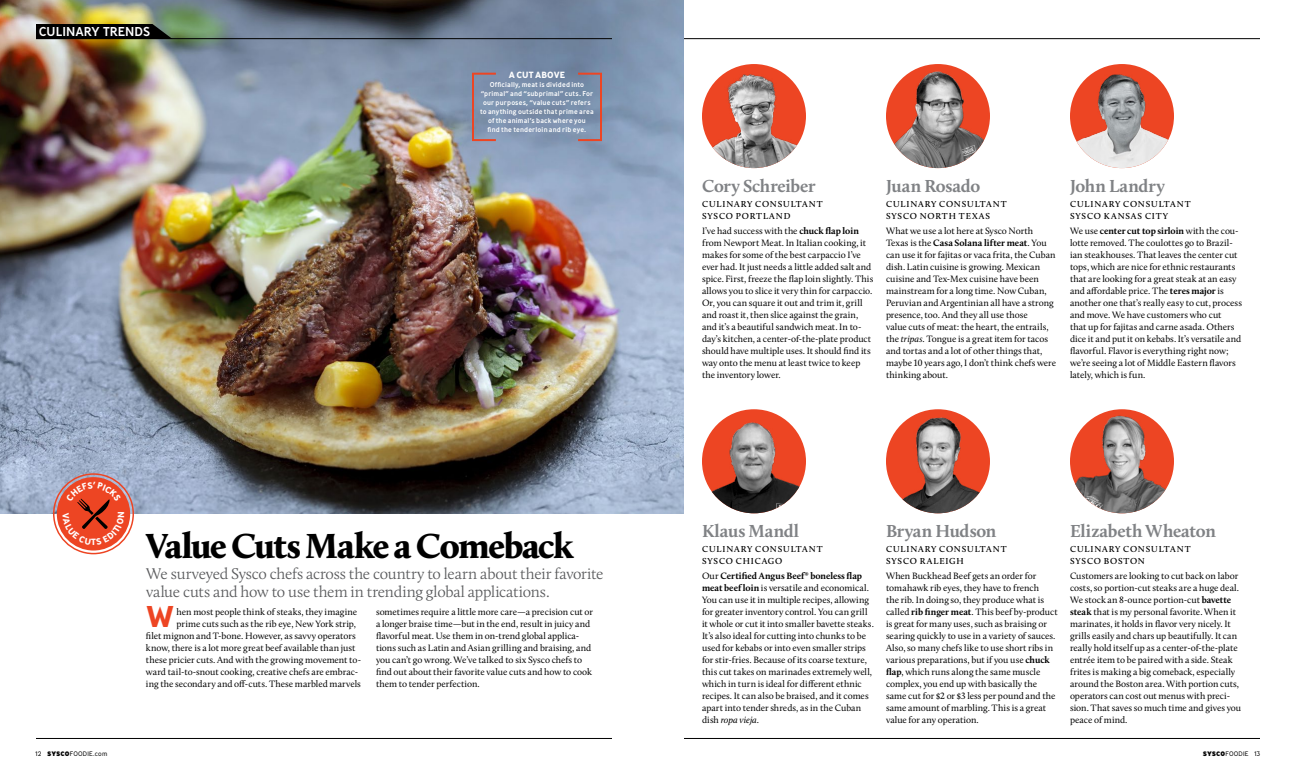
<style>
.page{position:relative;width:1296px;height:779px;background:#fff}
.page>*{position:absolute;margin:0;border:0;box-sizing:border-box;transform-origin:0 0}
.t1{font:900 36px "Calluna";letter-spacing:-.04em;color:#000}
.t2{font:700 30px "Ministry";color:#ed4523}
.t3{font:700 18px "Calluna";letter-spacing:-.01em;color:#808285}
.t4{font:300 16px/18px "Calluna";letter-spacing:-.015em;color:#58595b}
.t5{font:500 12.9px "Ministry";letter-spacing:.005em;color:#fff}
.t6{font:9.5px/12px "Calluna";color:#000}
.t7{font:600 9px/12px "Calluna";letter-spacing:.09em;color:#000}
.t8{font:700 9px "Ministry";letter-spacing:.02em;color:#fff}
.t9{font:500 7px/9px "Ministry";letter-spacing:.02em;color:#fff;text-align:center}
.t10{font:300 6.5px "Ministry";letter-spacing:.025em;color:#000}
.s1{font-weight:700}
.s2{font-style:italic}
.s3{font-weight:800}
</style>
<div class="page">
<img style="left:0;top:0;width:684px;height:513px">
<div style="left:57px;top:477px;width:73px;height:73px;background:#ed4523;border-radius:50%"></div>
<div style="left:53px;top:473px;width:81px;height:81px;border:2px solid #ed4523;border-radius:50%"></div>
<svg style="left:471px;top:72px;width:132px;height:70px;background:#808ca6"></svg>
<img style="left:702px;top:66px;width:104px;height:102px">
<img style="left:1070px;top:409px;width:104px;height:104px;border-radius:52px">
<img style="left:886px;top:409px;width:104px;height:104px;border-radius:52px">
<img style="left:702px;top:409px;width:98px;height:104px">
<img style="left:1070px;top:64px;width:104px;height:104px;border-radius:52px">
<div style="left:886px;top:64px;width:104px;height:104px;background:#ed4523;border-radius:50%"></div>
<img style="left:892px;top:64px;width:94px;height:104px">
<hr style="left:684px;top:738px;width:576px;height:1px;background:#000">
<hr style="left:36px;top:738px;width:576px;height:1px;background:#000">
<hr style="left:36px;top:38px;width:576px;height:1px;background:#000">
<hr style="left:684px;top:38px;width:576px;height:1px;background:#000">
<svg style="left:36px;top:24px;width:136px;height:14px;background:#080b08"></svg>
<svg style="left:63px;top:482px;width:61px;height:63px"></svg>
<h3 class="t5" style="left:39px;top:23px;width:113px">CULINARY TRENDS</h3>
<p class="t8" style="left:509px;top:69px;width:58px">A CUT ABOVE</p>
<p class="t9" style="left:480px;top:80px;width:115px">Officially, meat is divided into “primal” and “subprimal” cuts. For our purposes, “value cuts” refers to anything outside that prime area of the animal’s back where you<br>find the tenderloin and rib eye.</p>
<h1 class="t1" style="left:146px;top:523px;width:429px">Value Cuts Make a Comeback</h1>
<h3 class="t4" style="left:146px;top:565px;width:459px">We surveyed Sysco chefs across the country to learn about their favorite value cuts and how to use them in trending global applications.</h3>
<p class="t6" style="left:177px;top:606px;width:182px">hen most people think of steaks, they imagine</p>
<p class="t6" style="left:177px;top:618px;width:181px">prime cuts such as the rib eye, New York strip,</p>
<p class="t6" style="left:146px;top:630px;width:211px">filet mignon and T-bone. However, as savvy operators</p>
<p class="t6" style="left:146px;top:642px;width:211px">know, there is a lot more great beef available than just</p>
<p class="t6" style="left:146px;top:654px;width:217px">these pricier cuts. And with the growing movement to-</p>
<p class="t6" style="left:146px;top:666px;width:214px">ward tail-to-snout cooking, creative chefs are embrac-</p>
<p class="t6" style="left:146px;top:678px;width:216px">ing the secondary and off-cuts. These marbled marvels</p>
<h2 class="t2" style="left:146px;top:597px;width:29px">W</h2>
<p class="t6" style="left:376px;top:606px;width:219px">sometimes require a little more care—a precision cut or a longer braise time—but in the end, result in juicy and flavorful meat. Use them in on-trend global applica&shy;tions such as Latin and Asian grilling and braising, and you can’t go wrong. We’ve talked to six Sysco chefs to find out about their favorite value cuts and how to cook them to tender perfection.</p>
<h3 class="t3" style="left:702px;top:175px;width:115px">Cory Schreiber</h3>
<p class="t7" style="left:702px;top:198px;width:122px">CULINARY CONSULTANT<br>SYSCO PORTLAND</p>
<p class="t6" style="left:702px;top:225px;width:173px">I’ve had success with the <span class="s1">chuck flap loin </span>from Newport Meat. In Italian cooking, it makes for some of the best carpaccio I’ve ever had. It just needs a little added salt and spice. First, freeze the flap loin slightly. This allows you to slice it very thin for carpaccio.<br>Or, you can square it out and trim it, grill and roast it, then slice against the grain, and it’s a beautiful sandwich meat. In to&shy;day’s kitchen, a center-of-the-plate product should have multiple uses. It should find its way onto the menu at least twice to keep the inventory lower.</p>
<h3 class="t3" style="left:886px;top:175px;width:96px">Juan Rosado</h3>
<p class="t7" style="left:886px;top:198px;width:122px">CULINARY CONSULTANT<br>SYSCO NORTH TEXAS</p>
<p class="t6" style="left:886px;top:225px;width:172px">What we use a lot here at Sysco North Texas is the <span class="s1">Casa Solana lifter meat</span>. You can use it for fajitas or vaca frita, the Cuban dish. Latin cuisine is growing. Mexican cuisine and Tex-Mex cuisine have been mainstream for a long time. Now Cuban, Peruvian and Argentinian all have a strong presence, too. And they all use those<br>value cuts of meat: the heart, the entrails, the <span class="s2">tripas</span>. Tongue is a great item for tacos and tortas and a lot of other things that, maybe 10 years ago, I don’t think chefs were thinking about.</p>
<h3 class="t3" style="left:1070px;top:175px;width:96px">John Landry</h3>
<p class="t7" style="left:1070px;top:198px;width:122px">CULINARY CONSULTANT<br>SYSCO KANSAS CITY</p>
<p class="t6" style="left:1070px;top:225px;width:174px">We use <span class="s1">center cut top sirloin</span> with the cou&shy;lotte removed. The coulottes go to Brazil&shy;ian steakhouses. That leaves the center cut tops, which are nice for ethnic restaurants that are looking for a great steak at an easy and affordable price. The <span class="s1">teres major</span> is another one that’s really easy to cut, process and move. We have customers who cut<br>that up for fajitas and carne asada. Others dice it and put it on kebabs. It’s versatile and flavorful. Flavor is everything right now; we’re seeing a lot of Middle Eastern flavors lately, which is fun.</p>
<h3 class="t3" style="left:702px;top:520px;width:99px">Klaus Mandl</h3>
<p class="t7" style="left:702px;top:543px;width:122px">CULINARY CONSULTANT<br>SYSCO CHICAGO</p>
<p class="t6" style="left:702px;top:570px;width:173px">Our <span class="s1">Certified Angus Beef® boneless flap meat beef loin</span> is versatile and economical.<br>You can use it in multiple recipes, allowing for greater inventory control. You can grill it whole or cut it into smaller bavette steaks.<br>It’s also ideal for cutting into chunks to be used for kebabs or into even smaller strips for stir-fries. Because of its coarse texture, this cut takes on marinades extremely well, which in turn is ideal for different ethnic recipes. It can also be braised, and it comes apart into tender shreds, as in the Cuban dish <span class="s2">ropa vieja</span>.</p>
<h3 class="t3" style="left:886px;top:520px;width:112px">Bryan Hudson</h3>
<p class="t7" style="left:886px;top:543px;width:122px">CULINARY CONSULTANT<br>SYSCO RALEIGH</p>
<p class="t6" style="left:886px;top:570px;width:173px">When Buckhead Beef gets an order for tomahawk rib eyes, they have to french<br>the rib. In doing so, they produce what is called <span class="s1">rib finger meat</span>. This beef by-product is great for many uses, such as braising or searing quickly to use in a variety of sauces.<br>Also, so many chefs like to use short ribs in various preparations, but if you use <span class="s1">chuck flap</span>, which runs along the same muscle complex, you end up with basically the same cut for $2 or $3 less per pound and the same amount of marbling. This is a great value for any operation.</p>
<h3 class="t3" style="left:1070px;top:520px;width:147px">Elizabeth Wheaton</h3>
<p class="t7" style="left:1070px;top:543px;width:122px">CULINARY CONSULTANT<br>SYSCO BOSTON</p>
<p class="t6" style="left:1070px;top:570px;width:173px">Customers are looking to cut back on labor costs, so portion-cut steaks are a huge deal.<br>We stock an 8-ounce portion-cut <span class="s1">bavette steak</span> that is my personal favorite. When it marinates, it holds in flavor very nicely. It grills easily and chars up beautifully. It can really hold itself up as a center-of-the-plate entrée item to be paired with a side. Steak frites is making a big comeback, especially around the Boston area. With portion cuts, operators can cost out menus with preci&shy;sion. That saves so much time and gives you peace of mind.</p>
<p class="t10" style="left:36px;top:750px;width:73px">12 <span class="s3">SYSCO</span>FOODIE.com</p>
<p class="t10" style="left:1203px;top:750px;width:59px"><span class="s3">SYSCO</span>FOODIE 13</p>
</div>
